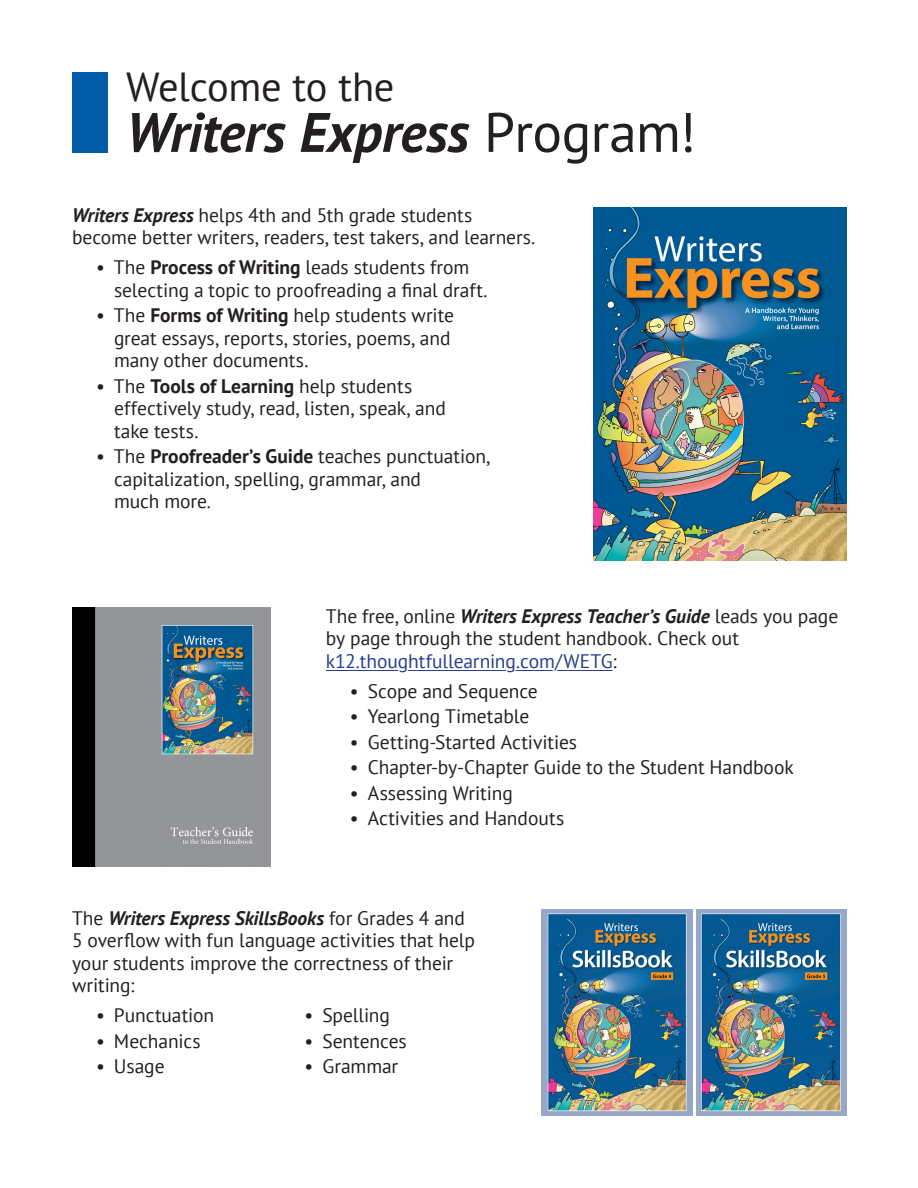
<style>
.page{position:relative;width:918px;height:1188px;background:#fff}
.page>*{position:absolute;margin:0;border:0;box-sizing:border-box;transform-origin:0 0}
.t1{font:italic 700 55.5px "PT Sans";letter-spacing:-.01em;color:#231f20}
.t2{font:40.5px "PT Sans";letter-spacing:-.01em;color:#231f20}
.Bulleted_Item{font:19.5px/22.5px "PT Sans";letter-spacing:-.005em;color:#231f20}
.Body_Text{font:19.5px/22.5px "PT Sans";letter-spacing:-.005em;color:#231f20}
.s1{font-weight:400;font-style:normal}
.s2{font-weight:700;font-style:italic}
.s3{font-weight:700}
.s4{color:#253f8e}
</style>
<div class="page">
<svg style="left:325px;top:670px;width:288px;height:1px"></svg>
<div style="left:72px;top:72px;width:36px;height:81px;background:#015ba6"></div>
<img style="left:542px;top:910px;width:150px;height:206px">
<img style="left:696px;top:910px;width:150px;height:206px">
<img style="left:594px;top:207px;width:252px;height:354px">
<img style="left:72px;top:608px;width:199px;height:258px">
<p class="t2" style="left:126px;top:61px;width:270px">Welcome to the</p>
<p class="t1" style="left:126px;top:95px;width:571px">Writers Express <span class="s1">Program!</span></p>
<p class="Body_Text" style="left:72px;top:203px;width:465px"><span class="s2">Writers Express</span> helps 4th and 5th grade students become better writers, readers, test takers, and learners.</p>
<p class="Bulleted_Item" style="left:114px;top:256px;width:375px;text-indent:-18px">• The <span class="s3">Process of Writing</span> leads students from selecting a topic to proofreading a final draft.</p>
<p class="Bulleted_Item" style="left:114px;top:304px;width:342px;text-indent:-18px">• The <span class="s3">Forms of Writing</span> help students write great essays, reports, stories, poems, and many other documents.</p>
<p class="Bulleted_Item" style="left:114px;top:374px;width:333px;text-indent:-18px">• The <span class="s3">Tools of Learning</span> help students effectively study, read, listen, speak, and take tests.</p>
<p class="Bulleted_Item" style="left:114px;top:445px;width:378px;text-indent:-18px">• The <span class="s3">Proofreader’s Guide</span> teaches punctuation, capitalization, spelling, grammar, and<br>much more.</p>
<p class="Body_Text" style="left:326px;top:604px;width:514px">The free, online <span class="s2">Writers Express Teacher’s Guide</span> leads you page by page through the student handbook. Check out <span class="s4">k12.thoughtfullearning.com/WETG</span>:</p>
<p class="Bulleted_Item" style="left:350px;top:679px;width:190px">• Scope and Sequence</p>
<p class="Bulleted_Item" style="left:350px;top:704px;width:181px">• Yearlong Timetable</p>
<p class="Bulleted_Item" style="left:350px;top:730px;width:229px">• Getting-Started Activities</p>
<p class="Bulleted_Item" style="left:350px;top:755px;width:445px">• Chapter-by-Chapter Guide to the Student Handbook</p>
<p class="Bulleted_Item" style="left:350px;top:781px;width:165px">• Assessing Writing</p>
<p class="Bulleted_Item" style="left:350px;top:806px;width:216px">• Activities and Handouts</p>
<p class="Body_Text" style="left:72px;top:906px;width:405px">The <span class="s2">Writers Express SkillsBooks</span> for Grades 4 and 5 overflow with fun language activities that help your students improve the correctness of their writing:</p>
<p class="Bulleted_Item" style="left:96px;top:1003px;width:120px">• Punctuation</p>
<p class="Bulleted_Item" style="left:96px;top:1029px;width:106px">• Mechanics</p>
<p class="Bulleted_Item" style="left:96px;top:1054px;width:70px">• Usage</p>
<p class="Bulleted_Item" style="left:304px;top:1003px;width:87px">• Spelling</p>
<p class="Bulleted_Item" style="left:304px;top:1029px;width:104px">• Sentences</p>
<p class="Bulleted_Item" style="left:304px;top:1054px;width:95px">• Grammar</p>
</div>
